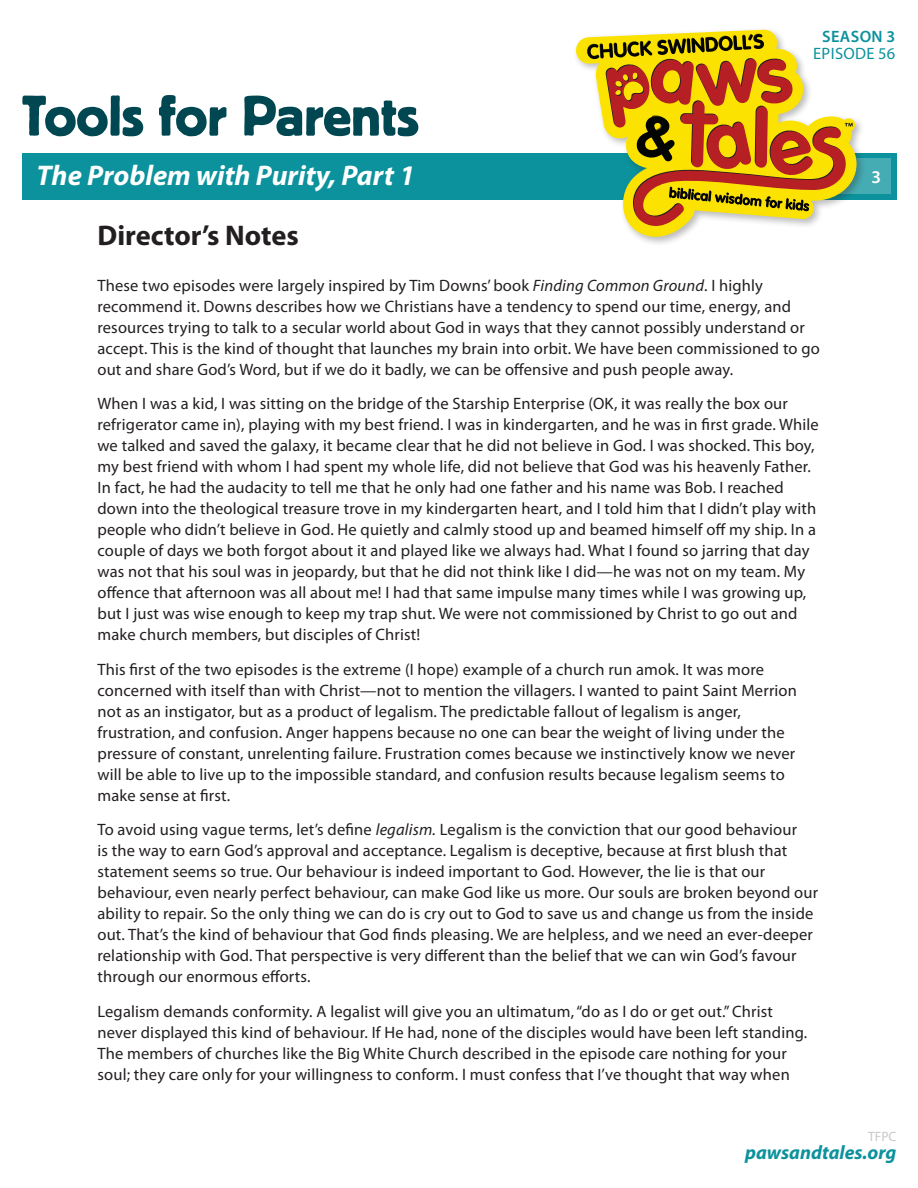
<style>
.page{position:relative;width:918px;height:1188px;background:#fff}
.page>*{position:absolute;margin:0;border:0;box-sizing:border-box;transform-origin:0 0}
.t1{font:59.7px "Block T";color:#004752}
.Episode_Name{font:italic 700 28.5px "Myriad Pro";color:#fff}
.t2{font:700 28.5px "Myriad Pro";color:#231f20}
.t3{font:italic 700 19.5px "Myriad Pro";color:#0c929c}
.t4{font:600 18px "Myriad Pro";color:#fff}
.Directors_Note{font:16.5px/21px "Myriad Pro";letter-spacing:.01em;color:#231f20}
.t5{font:16.5px "Myriad Pro";letter-spacing:.02em;color:#0c929c}
.t6{font:600 16.5px "Myriad Pro";letter-spacing:.02em;color:#0c929c}
.t7{font:13.5px "Myriad Pro";color:#c7c8ca}
.s1{font-style:italic}
</style>
<div class="page">
<div style="left:22px;top:153px;width:874px;height:46px;background:#0c929c"></div>
<div style="left:806px;top:158px;width:85px;height:36px;background:#46acb4"></div>
<div style="left:573px;top:27px;width:293px;height:219px;background:#231f20;opacity:.3"></div>
<svg style="left:576px;top:29px;width:281px;height:208px"></svg>
<svg style="left:587px;top:34px;width:266px;height:192px"></svg>
<h1 class="t1" style="left:22px;top:83px;width:399px">Tools for Parents</h1>
<p class="t6" style="left:822px;top:26px;width:74px">SEASON 3</p>
<p class="t5" style="left:813px;top:43px;width:84px">EPISODE 56</p>
<p class="Episode_Name" style="left:37px;top:157px;width:380px">The Problem with Purity, Part 1</p>
<p class="t4" style="left:872px;top:166px;width:11px">3</p>
<p class="t2" style="left:98px;top:217px;width:203px">Director’s Notes</p>
<p class="Directors_Note" style="left:98px;top:275px;width:724px">These two episodes were largely inspired by Tim Downs’ book <span class="s1">Finding Common Ground</span>. I highly recommend it. Downs describes how we Christians have a tendency to spend our time, energy, and resources trying to talk to a secular world about God in ways that they cannot possibly understand or accept. This is the kind of thought that launches my brain into orbit. We have been commissioned to go out and share God’s Word, but if we do it badly, we can be offensive and push people away.</p>
<p class="Directors_Note" style="left:98px;top:393px;width:723px">When I was a kid, I was sitting on the bridge of the Starship Enterprise (OK, it was really the box our refrigerator came in), playing with my best friend. I was in kindergarten, and he was in first grade. While we talked and saved the galaxy, it became clear that he did not believe in God. I was shocked. This boy, my best friend with whom I had spent my whole life, did not believe that God was his heavenly Father.<br>In fact, he had the audacity to tell me that he only had one father and his name was Bob. I reached down into the theological treasure trove in my kindergarten heart, and I told him that I didn’t play with people who didn’t believe in God. He quietly and calmly stood up and beamed himself off my ship. In a couple of days we both forgot about it and played like we always had. What I found so jarring that day was not that his soul was in jeopardy, but that he did not think like I did—he was not on my team. My offence that afternoon was all about me! I had that same impulse many times while I was growing up, but I just was wise enough to keep my trap shut. We were not commissioned by Christ to go out and make church members, but disciples of Christ!</p>
<p class="Directors_Note" style="left:98px;top:659px;width:701px">This first of the two episodes is the extreme (I hope) example of a church run amok. It was more concerned with itself than with Christ—not to mention the villagers. I wanted to paint Saint Merrion not as an instigator, but as a product of legalism. The predictable fallout of legalism is anger, frustration, and confusion. Anger happens because no one can bear the weight of living under the pressure of constant, unrelenting failure. Frustration comes because we instinctively know we never will be able to live up to the impossible standard, and confusion results because legalism seems to make sense at first.</p>
<p class="Directors_Note" style="left:98px;top:819px;width:722px">To avoid using vague terms, let’s define <span class="s1">legalism.</span> Legalism is the conviction that our good behaviour<br>is the way to earn God’s approval and acceptance. Legalism is deceptive, because at first blush that statement seems so true. Our behaviour is indeed important to God. However, the lie is that our behaviour, even nearly perfect behaviour, can make God like us more. Our souls are broken beyond our ability to repair. So the only thing we can do is cry out to God to save us and change us from the inside out. That’s the kind of behaviour that God finds pleasing. We are helpless, and we need an ever-deeper relationship with God. That perspective is very different than the belief that we can win God’s favour through our enormous efforts.</p>
<p class="Directors_Note" style="left:98px;top:1001px;width:711px">Legalism demands conformity. A legalist will give you an ultimatum, “do as I do or get out.” Christ never displayed this kind of behaviour. If He had, none of the disciples would have been left standing.<br>The members of churches like the Big White Church described in the episode care nothing for your soul; they care only for your willingness to conform. I must confess that I’ve thought that way when</p>
<p class="t7" style="left:868px;top:1129px;width:30px">TFPC</p>
<p class="t3" style="left:745px;top:1140px;width:153px">pawsandtales.org</p>
</div>
